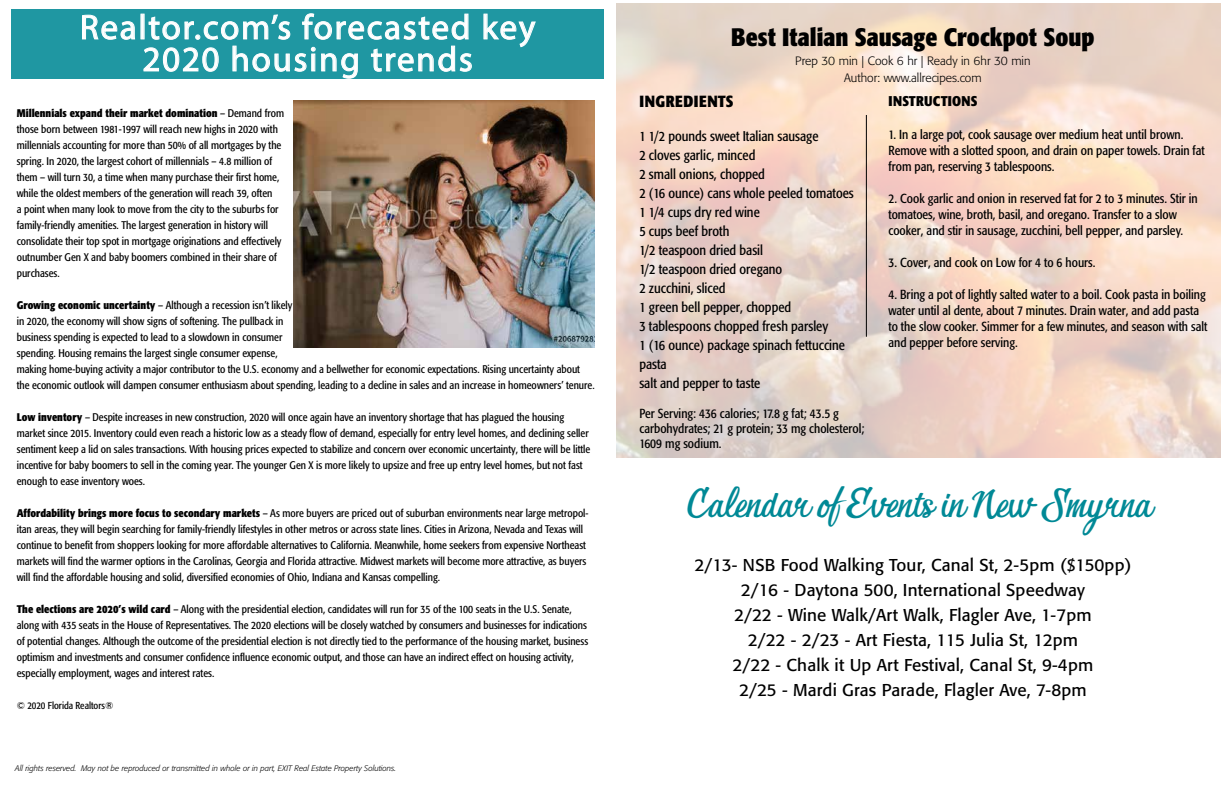
<style>
.page{position:relative;width:1224px;height:792px;background:#fff}
.page>*{position:absolute;margin:0;border:0;box-sizing:border-box;transform-origin:0 0}
.t1{font:37px "Carioca";color:#008996}
.t2{font:35px/32px "Myriad Pro";letter-spacing:.05em;color:#fff;text-align:center}
.t3{font:700 condensed 25px "Formata";color:#000}
.t4{font:17px/25px "Formata";letter-spacing:.01em;color:#000;text-align:center}
.t5{font:700 condensed 16px "Formata";letter-spacing:.03em;color:#000}
.t6{font:condensed 14px/19px "Formata";color:#000}
.t7{font:700 condensed 14px "Formata";letter-spacing:.02em;color:#000}
.t8{font:condensed 13px/16px "Formata";color:#000}
.t9{font:300 12px/17px "Formata";color:#000;text-align:center}
.t10{font:condensed 11px/16px "Formata";color:#000}
.t11{font:condensed 10px "Formata";color:#000}
.t12{font:italic 300 8px "Formata";color:#000}
.s1{font-weight:700}
</style>
<div class="page">
<hr style="left:866px;top:115px;width:1px;height:222px;background:#000">
<div style="left:11px;top:9px;width:593px;height:70px;background:#1f97a2"></div>
<svg style="left:82px;top:15px;width:53px;height:25px"></svg>
<svg style="left:149px;top:14px;width:141px;height:26px"></svg>
<svg style="left:302px;top:13px;width:167px;height:27px"></svg>
<svg style="left:484px;top:14px;width:52px;height:33px"></svg>
<svg style="left:143px;top:47px;width:76px;height:25px"></svg>
<svg style="left:232px;top:46px;width:126px;height:33px"></svg>
<svg style="left:371px;top:46px;width:101px;height:26px"></svg>
<img style="left:293px;top:100px;width:302px;height:248px">
<h2 class="t2" style="left:80px;top:11px;width:457px">Realtor.com’s forecasted key<br>2020 housing trends</h2>
<p class="t10" style="left:17px;top:105px;width:269px"><span class="s1">Millennials expand their market domination</span> – Demand from those born between 1981-1997 will reach new highs in 2020 with millennials accounting for more than 50% of all mortgages by the spring. In 2020, the largest cohort of millennials – 4.8 million of them – will turn 30, a time when many purchase their first home, while the oldest members of the generation will reach 39, often<br>a point when many look to move from the city to the suburbs for family-friendly amenities. The largest generation in history will consolidate their top spot in mortgage originations and effectively outnumber Gen X and baby boomers combined in their share of purchases.</p>
<p class="t10" style="left:17px;top:298px;width:579px"><span class="s1">Growing economic uncertainty</span> – Although a recession isn’t likely<br>in 2020, the economy will show signs of softening. The pullback in<br>business spending is expected to lead to a slowdown in consumer<br>spending. Housing remains the largest single consumer expense,<br>making home-buying activity a major contributor to the U.S. economy and a bellwether for economic expectations. Rising uncertainty about the economic outlook will dampen consumer enthusiasm about spending, leading to a decline in sales and an increase in homeowners’ tenure.</p>
<p class="t10" style="left:17px;top:410px;width:575px"><span class="s1">Low inventory</span> – Despite increases in new construction, 2020 will once again have an inventory shortage that has plagued the housing market since 2015. Inventory could even reach a historic low as a steady flow of demand, especially for entry level homes, and declining seller sentiment keep a lid on sales transactions. With housing prices expected to stabilize and concern over economic uncertainty, there will be little incentive for baby boomers to sell in the coming year. The younger Gen X is more likely to upsize and free up entry level homes, but not fast enough to ease inventory woes.</p>
<p class="t10" style="left:17px;top:506px;width:573px"><span class="s1">Affordability brings more focus to secondary markets</span> – As more buyers are priced out of suburban environments near large metropol&shy;itan areas, they will begin searching for family-friendly lifestyles in other metros or across state lines. Cities in Arizona, Nevada and Texas will continue to benefit from shoppers looking for more affordable alternatives to California. Meanwhile, home seekers from expensive Northeast markets will find the warmer options in the Carolinas, Georgia and Florida attractive. Midwest markets will become more attractive, as buyers will find the affordable housing and solid, diversified economies of Ohio, Indiana and Kansas compelling.</p>
<p class="t10" style="left:17px;top:602px;width:573px"><span class="s1">The elections are 2020’s wild card</span> – Along with the presidential election, candidates will run for 35 of the 100 seats in the U.S. Senate, along with 435 seats in the House of Representatives. The 2020 elections will be closely watched by consumers and businesses for indications of potential changes. Although the outcome of the presidential election is not directly tied to the performance of the housing market, business optimism and investments and consumer confidence influence economic output, and those can have an indirect effect on housing activity, especially employment, wages and interest rates.</p>
<p class="t11" style="left:17px;top:700px;width:98px">© 2020 Florida Realtors®</p>
<p class="t12" style="left:15px;top:763px;width:382px">All rights reserved. May not be reproduced or transmitted in whole or in part, EXIT Real Estate Property Solutions.</p>
<h3 class="t3" style="left:731px;top:22px;width:365px">Best Italian Sausage Crockpot Soup</h3>
<p class="t9" style="left:795px;top:52px;width:237px">Prep 30 min | Cook 6 hr | Ready in 6hr 30 min<br>Author: www.allrecipes.com</p>
<p class="t7" style="left:888px;top:92px;width:91px">INSTRUCTIONS</p>
<p class="t8" style="left:888px;top:126px;width:318px">1. In a large pot, cook sausage over medium heat until brown.<br>Remove with a slotted spoon, and drain on paper towels. Drain fat from pan, reserving 3 tablespoons.</p>
<p class="t8" style="left:888px;top:190px;width:311px">2. Cook garlic and onion in reserved fat for 2 to 3 minutes. Stir in tomatoes, wine, broth, basil, and oregano. Transfer to a slow cooker, and stir in sausage, zucchini, bell pepper, and parsley.</p>
<p class="t8" style="left:888px;top:254px;width:209px">3. Cover, and cook on Low for 4 to 6 hours.</p>
<p class="t8" style="left:888px;top:286px;width:320px">4. Bring a pot of lightly salted water to a boil. Cook pasta in boiling water until al dente, about 7 minutes. Drain water, and add pasta to the slow cooker. Simmer for a few minutes, and season with salt and pepper before serving.</p>
<h3 class="t5" style="left:639px;top:92px;width:96px">INGREDIENTS</h3>
<p class="t6" style="left:639px;top:126px;width:216px">1 1/2 pounds sweet Italian sausage<br>2 cloves garlic, minced<br>2 small onions, chopped<br>2 (16 ounce) cans whole peeled tomatoes<br>1 1/4 cups dry red wine<br>5 cups beef broth<br>1/2 teaspoon dried basil<br>1/2 teaspoon dried oregano<br>2 zucchini, sliced<br>1 green bell pepper, chopped<br>3 tablespoons chopped fresh parsley<br>1 (16 ounce) package spinach fettuccine pasta<br>salt and pepper to taste</p>
<p class="t8" style="left:639px;top:406px;width:227px;line-height:15px">Per Serving: 436 calories; 17.8 g fat; 43.5 g carbohydrates; 21 g protein; 33 mg cholesterol;<br>1609 mg sodium.</p>
<h1 class="t1" style="left:686px;top:483px;width:467px">Calendar of Events in New Smyrna</h1>
<p class="t4" style="left:694px;top:552px;width:439px">2/13- NSB Food Walking Tour, Canal St, 2-5pm ($150pp)<br>2/16 - Daytona 500, International Speedway<br>2/22 - Wine Walk/Art Walk, Flagler Ave, 1-7pm<br>2/22 - 2/23 - Art Fiesta, 115 Julia St, 12pm<br>2/22 - Chalk it Up Art Festival, Canal St, 9-4pm<br>2/25 - Mardi Gras Parade, Flagler Ave, 7-8pm</p>
</div>
